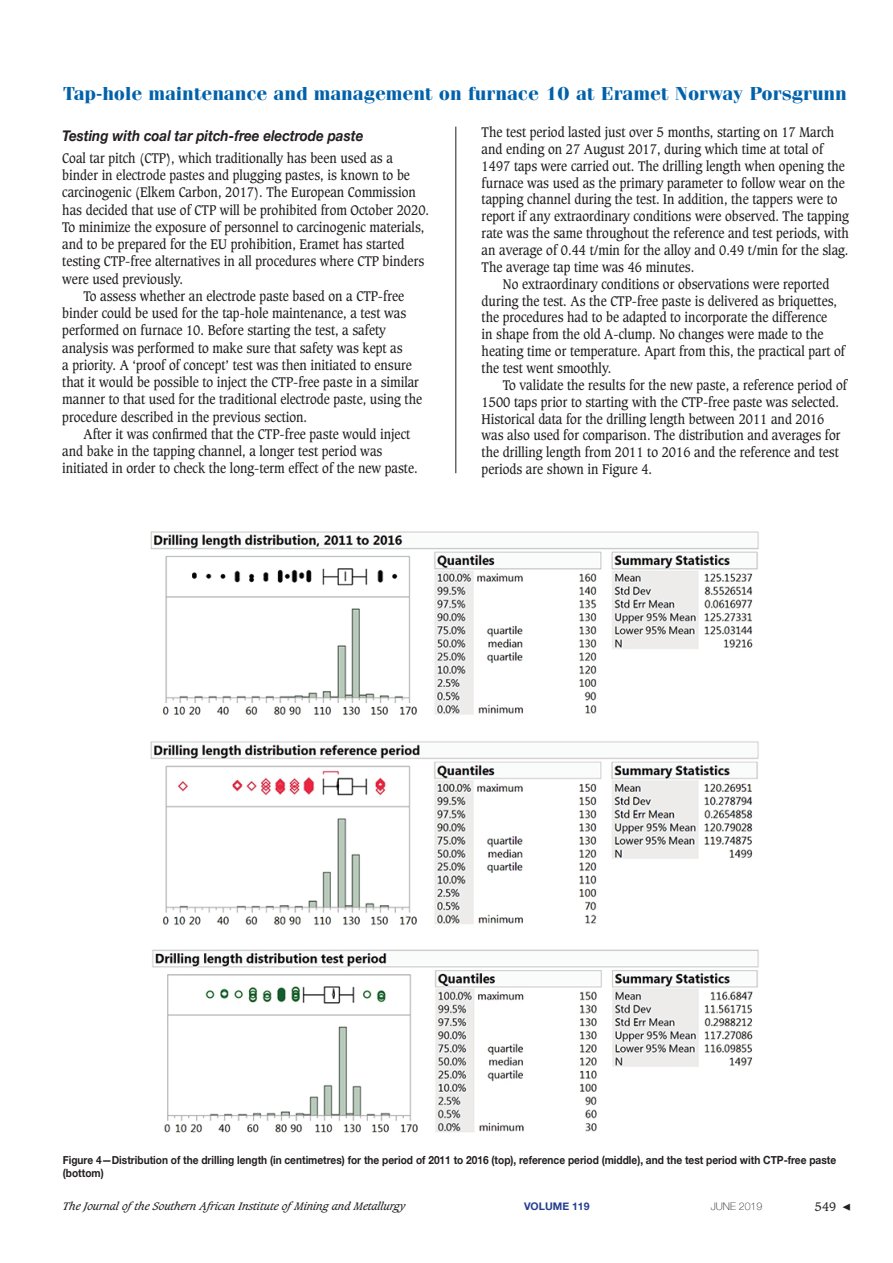
<style>
.page{position:relative;width:893px;height:1263px;background:#fff}
.page>*{position:absolute;margin:0;border:0;box-sizing:border-box;transform-origin:0 0}
.t1{font:18.9px "Cg Fenice Bd";color:#0161aa;scale:1.11 1}
.t2{font:italic 700 15px "Helvetica Neue";color:#231f20;scale:.9 1}
.t3{font:13.5px/16.8px "Caxton";color:#231f20;scale:.9 1}
.t4{font:12px "Caxton";color:#231f20}
.t5{font:700 11.25px/13.5px "Helvetica Neue";color:#231f20;scale:.9 1}
.t6{font:italic 10.5px "Caxton";color:#231f20}
.t7{font:700 10.5px "Helvetica Neue";color:#253f8e}
.t8{font:100 10.5px "Helvetica Neue";color:#231f20}
.s1{font-family:"Minion Pro";font-size:15px}
</style>
<div class="page">
<hr style="left:455px;top:127px;width:1px;height:346px;background:#231f20">
<img style="left:150px;top:531px;width:609px;height:602px">
<h1 class="t1" style="left:63px;top:82px;width:707px">Tap-hole maintenance and management on furnace 10 at Eramet Norway Porsgrunn</h1>
<p class="t2" style="left:62px;top:124px;width:336px">Testing with coal tar pitch-free electrode paste</p>
<p class="t3" style="left:62px;top:150px;width:369px">Coal tar pitch (CTP), which traditionally has been used as a</p>
<p class="t3" style="left:62px;top:167px;width:388px">binder in electrode pastes and plugging pastes, is known to be</p>
<p class="t3" style="left:62px;top:184px;width:394px">carcinogenic (Elkem Carbon, 2017). The European Commission</p>
<p class="t3" style="left:62px;top:201px;width:409px">has decided that use of CTP will be prohibited from October 2020.</p>
<p class="t3" style="left:62px;top:219px;width:404px">To minimize the exposure of personnel to carcinogenic materials,</p>
<p class="t3" style="left:62px;top:236px;width:381px">and to be prepared for the EU prohibition, Eramet has started</p>
<p class="t3" style="left:62px;top:253px;width:403px">testing CTP-free alternatives in all procedures where CTP binders</p>
<p class="t3" style="left:62px;top:271px;width:136px">were used previously.</p>
<p class="t3" style="left:84px;top:288px;width:358px">To assess whether an electrode paste based on a CTP-free</p>
<p class="t3" style="left:62px;top:305px;width:383px">binder could be used for the tap-hole maintenance, a test was</p>
<p class="t3" style="left:62px;top:322px;width:361px">performed on furnace 10. Before starting the test, a safety</p>
<p class="t3" style="left:62px;top:340px;width:379px">analysis was performed to make sure that safety was kept as</p>
<p class="t3" style="left:62px;top:357px;width:390px">a priority. A ‘proof of concept’ test was then initiated to ensure</p>
<p class="t3" style="left:62px;top:374px;width:398px">that it would be possible to inject the CTP-free paste in a similar</p>
<p class="t3" style="left:62px;top:391px;width:401px">manner to that used for the traditional electrode paste, using the</p>
<p class="t3" style="left:62px;top:409px;width:273px">procedure described in the previous section.</p>
<p class="t3" style="left:84px;top:426px;width:364px">After it was confirmed that the CTP-free paste would inject</p>
<p class="t3" style="left:62px;top:443px;width:357px">and bake in the tapping channel, a longer test period was</p>
<p class="t3" style="left:62px;top:460px;width:396px">initiated in order to check the long-term effect of the new paste.</p>
<p class="t3" style="left:481px;top:124px;width:409px">The test period lasted just over 5 months, starting on 17 March and ending on 27 August 2017, during which time at total of 1497 taps were carried out. The drilling length when opening the furnace was used as the primary parameter to follow wear on the tapping channel during the test. In addition, the tappers were to report if any extraordinary conditions were observed. The tapping rate was the same throughout the reference and test periods, with an average of 0.44 t/min for the alloy and 0.49 t/min for the slag.<br>The average tap time was 46 minutes.</p>
<p class="t3" style="left:481px;top:276px;width:405px;text-indent:21px">No extraordinary conditions or observations were reported during the test. As the CTP-free paste is delivered as briquettes, the procedures had to be adapted to incorporate the difference<br>in shape from the old A-clump. No changes were made to the heating time or temperature. Apart from this, the practical part of the test went smoothly.</p>
<p class="t3" style="left:481px;top:377px;width:407px;text-indent:21px">To validate the results for the new paste, a reference period of 1500 taps prior to starting with the CTP-free paste was selected.<br>Historical data for the drilling length between 2011 and 2016 was also used for comparison. The distribution and averages for the drilling length from 2011 to 2016 and the reference and test periods are shown in Figure 4.</p>
<p class="t5" style="left:63px;top:1153px;width:860px">Figure 4—Distribution of the drilling length (in centimetres) for the period of 2011 to 2016 (top), reference period (middle), and the test period with CTP-free paste (bottom)</p>
<p class="t6" style="left:63px;top:1200px;width:344px">The Journal ofthe Southern African Institute ofMining and Metallurgy</p>
<p class="t7" style="left:524px;top:1198px;width:67px">VOLUME 119</p>
<p class="t8" style="left:710px;top:1198px;width:53px">JUNE 2019</p>
<p class="t4" style="left:814px;top:1199px;width:38px">549 <span class="s1">◀</span></p>
</div>
